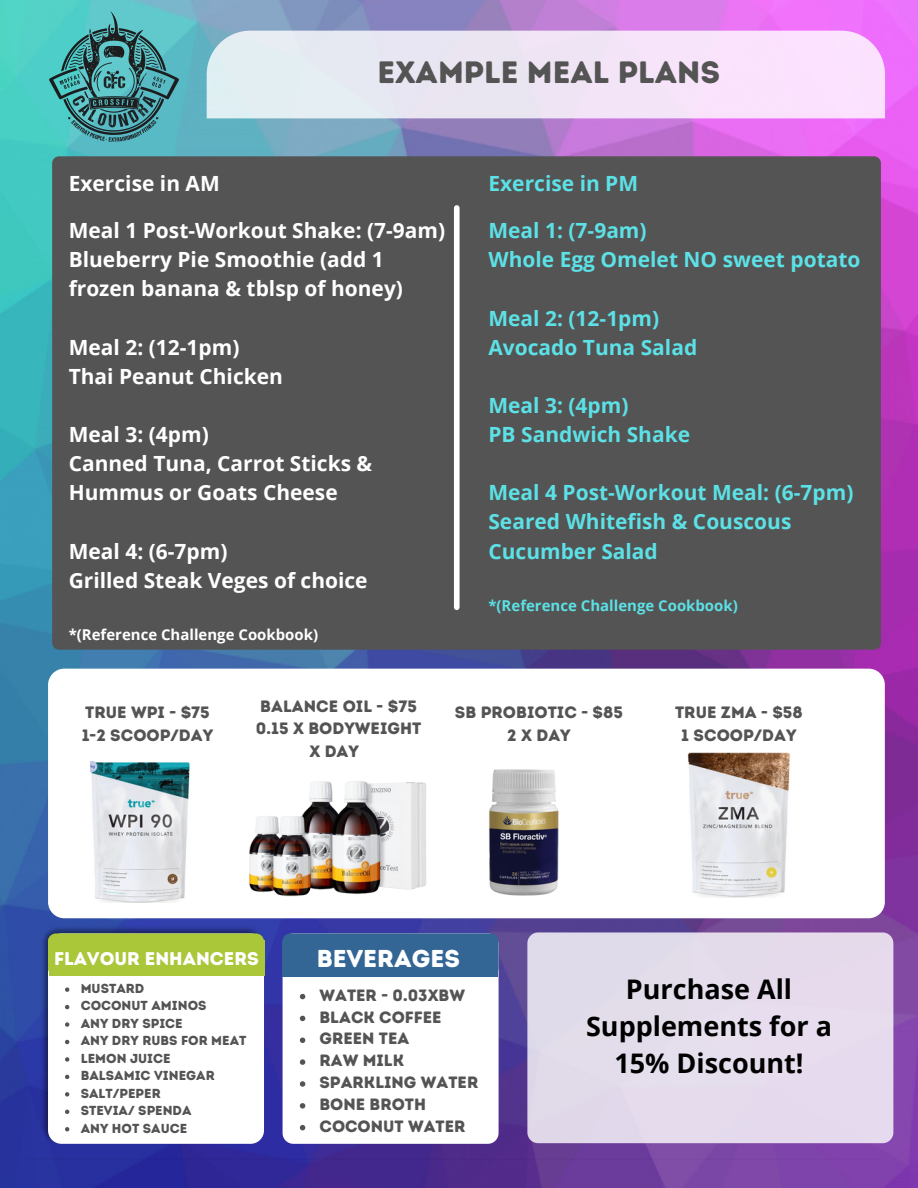
<style>
.page{position:relative;width:918px;height:1188px;background:#fff}
.page>*{position:absolute;margin:0;border:0;box-sizing:border-box;transform-origin:0 0}
.t1{font:30.9px "Intro Rust Base";color:#545454}
.t2{font:700 27px/37.2px "Open Sans";color:#000;text-align:center}
.t3{font:24.45px "Intro Rust Base";color:#fff}
.t4{font:700 21px/29.1px "Open Sans";color:#fff}
.t5{font:700 21px/29.1px "Open Sans";color:#5ce1e6}
.t6{font:18.45px "Intro Rust Base";color:#fff}
.t7{font:16.5px/22.5px "Intro Rust Base";color:#545454;text-align:center}
.t8{font:16.35px/21.9px "Intro Rust Base";color:#545454}
.t9{font:700 15px "Open Sans";color:#fff}
.t10{font:700 15px "Open Sans";color:#5ce1e6}
.t11{font:13.05px/17.4px "Intro Rust Base";color:#545454}
</style>
<div class="page">
<img style="left:0;top:0;width:918px;height:1188px">
<svg style="left:207px;top:31px;width:678px;height:87px;fill:#efe4f4"></svg>
<div style="left:48px;top:669px;width:837px;height:249px;background:#fff;border-radius:16px"></div>
<img style="left:192px;top:650px;width:530px;height:19px">
<img style="left:27px;top:1157px;width:853px;height:2px">
<img style="left:48px;top:1157px;width:819px;height:2px">
<img style="left:38px;top:924px;width:229px;height:222px">
<div style="left:48px;top:933px;width:216px;height:211px;background:#fff;border-radius:13px"></div>
<img style="left:276px;top:947px;width:7px;height:180px">
<div style="left:283px;top:933px;width:216px;height:211px;background:#fff;border-radius:11px"></div>
<div style="left:527px;top:932px;width:366px;height:211px;background:#e5dbeb;border-radius:11px"></div>
<img style="left:489px;top:769px;width:70px;height:127px">
<img style="left:249px;top:781px;width:177px;height:116px">
<div style="left:52px;top:156px;width:829px;height:494px;background:#545454;border-radius:7px"></div>
<div style="left:48px;top:933px;width:216px;height:43px;background:#aac639;border-radius:8px"></div>
<div style="left:49px;top:941px;width:215px;height:35px;background:#aac639"></div>
<div style="left:282px;top:941px;width:216px;height:36px;background:#336695"></div>
<div style="left:282px;top:933px;width:217px;height:43px;background:#336695;border-radius:8px"></div>
<img style="left:90px;top:762px;width:100px;height:141px">
<img style="left:687px;top:752px;width:103px;height:145px">
<div style="left:454px;top:208px;width:6px;height:399px;background:#fff"></div>
<img style="left:38px;top:0;width:153px;height:153px">
<svg style="left:65px;top:987px;width:4px;height:5px"></svg>
<svg style="left:65px;top:1005px;width:4px;height:4px"></svg>
<svg style="left:65px;top:1022px;width:4px;height:5px"></svg>
<svg style="left:65px;top:1040px;width:4px;height:4px"></svg>
<svg style="left:65px;top:1057px;width:4px;height:5px"></svg>
<svg style="left:65px;top:1075px;width:4px;height:4px"></svg>
<svg style="left:65px;top:1092px;width:4px;height:5px"></svg>
<svg style="left:65px;top:1110px;width:4px;height:4px"></svg>
<svg style="left:65px;top:1127px;width:4px;height:4px"></svg>
<svg style="left:300px;top:994px;width:5px;height:5px"></svg>
<svg style="left:300px;top:1016px;width:5px;height:5px"></svg>
<svg style="left:300px;top:1038px;width:5px;height:5px"></svg>
<svg style="left:300px;top:1059px;width:5px;height:6px"></svg>
<svg style="left:300px;top:1081px;width:5px;height:6px"></svg>
<svg style="left:300px;top:1103px;width:5px;height:6px"></svg>
<svg style="left:300px;top:1125px;width:5px;height:5px"></svg>
<h1 class="t1" style="left:377px;top:53px;width:344px">EXAMPLE MEAL PLANS</h1>
<p class="t4" style="left:69px;top:169px;width:153px">Exercise in AM</p>
<p class="t4" style="left:69px;top:216px;width:378px">Meal 1 Post-Workout Shake: (7-9am)<br>Blueberry Pie Smoothie (add 1 frozen banana &amp; tblsp of honey)</p>
<p class="t4" style="left:69px;top:332px;width:216px">Meal 2: (12-1pm)<br>Thai Peanut Chicken</p>
<p class="t4" style="left:69px;top:419px;width:305px">Meal 3: (4pm)<br>Canned Tuna, Carrot Sticks &amp;<br>Hummus or Goats Cheese</p>
<p class="t4" style="left:69px;top:536px;width:300px">Meal 4: (6-7pm)<br>Grilled Steak Veges of choice</p>
<p class="t9" style="left:69px;top:624px;width:251px">*(Reference Challenge Cookbook)</p>
<p class="t5" style="left:488px;top:169px;width:151px">Exercise in PM</p>
<p class="t5" style="left:488px;top:216px;width:374px">Meal 1: (7-9am)<br>Whole Egg Omelet NO sweet potato</p>
<p class="t5" style="left:488px;top:303px;width:210px">Meal 2: (12-1pm)<br>Avocado Tuna Salad</p>
<p class="t5" style="left:488px;top:390px;width:203px">Meal 3: (4pm)<br>PB Sandwich Shake</p>
<p class="t5" style="left:488px;top:478px;width:366px">Meal 4 Post-Workout Meal: (6-7pm)<br>Seared Whitefish &amp; Couscous<br>Cucumber Salad</p>
<p class="t10" style="left:488px;top:595px;width:251px">*(Reference Challenge Cookbook)</p>
<p class="t7" style="left:256px;top:695px;width:167px">BALANCE OIL - $75<br>0.15 X BODYWEIGHT<br>X DAY</p>
<p class="t7" style="left:82px;top:701px;width:133px;text-align:left">TRUE WPI - $75<br>1-2 SCOOP/DAY</p>
<p class="t7" style="left:455px;top:701px;width:170px">SB PROBIOTIC - $85<br>2 X DAY</p>
<p class="t7" style="left:675px;top:701px;width:129px">TRUE ZMA - $58<br>1 SCOOP/DAY</p>
<p class="t6" style="left:54px;top:947px;width:207px">FLAVOUR ENHANCERS</p>
<p class="t3" style="left:317px;top:943px;width:145px">BEVERAGES</p>
<p class="t11" style="left:81px;top:980px;width:167px">MUSTARD<br>COCONUT AMINOS<br>ANY DRY SPICE<br>ANY DRY RUBS FOR MEAT<br>LEMON JUICE<br>BALSAMIC VINEGAR<br>SALT/PEPER<br>STEVIA/ SPENDA<br>ANY HOT SAUCE</p>
<p class="t8" style="left:320px;top:984px;width:160px">WATER - 0.03XBW<br>BLACK COFFEE<br>GREEN TEA<br>RAW MILK<br>SPARKLING WATER<br>BONE BROTH<br>COCONUT WATER</p>
<p class="t2" style="left:586px;top:970px;width:247px">Purchase All<br>Supplements for a<br>15% Discount!</p>
</div>
